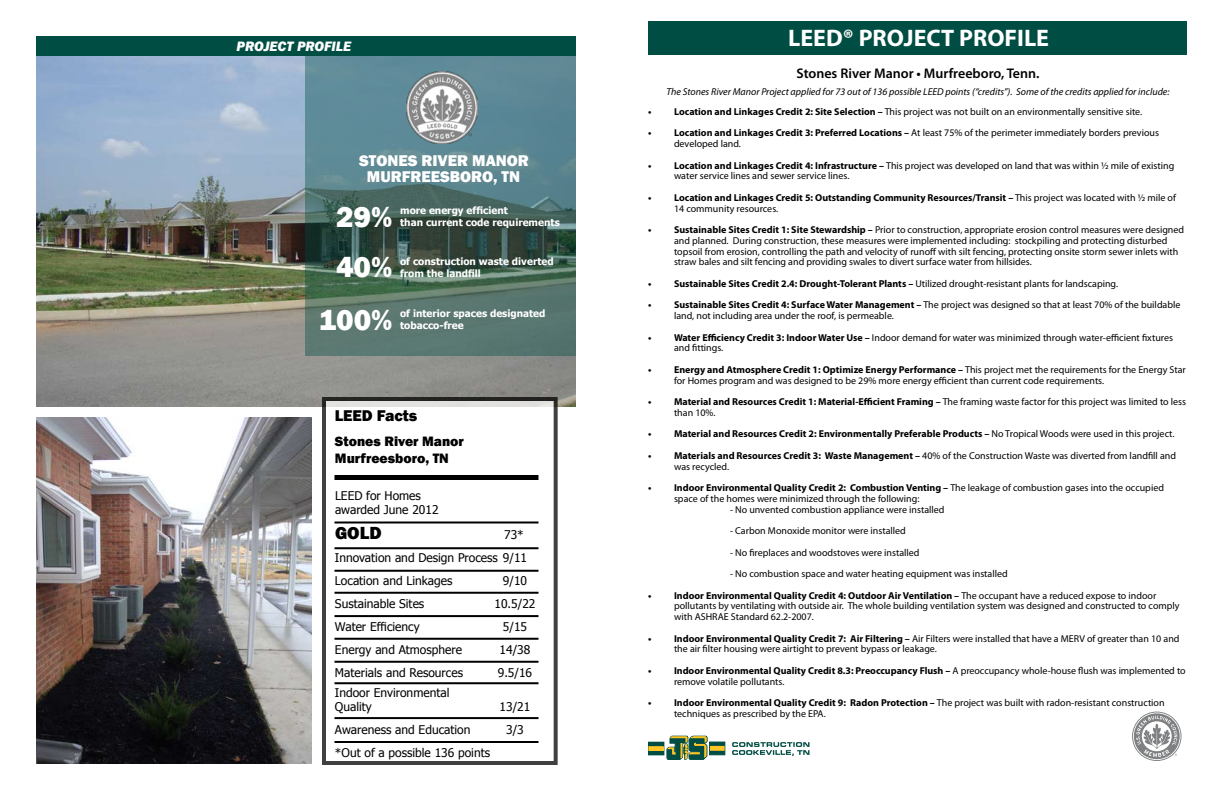
<style>
.page{position:relative;width:1224px;height:792px;background:#fff}
.page>*{position:absolute;margin:0;border:0;box-sizing:border-box;transform-origin:0 0}
.t1{font:800 30px/49.7px "Franklin Gothic";color:#fff}
.t2{font:700 24px "Myriad Pro";color:#fff}
.t3{font:800 18px "Franklin Gothic";color:#000}
.t4{font:800 16px "Franklin Gothic";color:#fff}
.t5{font:800 16px "Franklin Gothic";color:#000}
.t6{font:600 14px "Myriad Pro";color:#000}
.t7{font:800 14px/16.5px "Franklin Gothic";color:#000}
.t8{font:italic 800 14px "Franklin Gothic";color:#fff}
.t9{font:12px/14.4px "Tahoma";color:#000}
.t10{font:10px/10.8px "Myriad Pro";color:#000}
.t11{font:700 10px/10.8px "Myriad Pro";color:#000}
.t12{font:700 10px/12px "Tahoma";color:#fff}
.t13{font:italic 10px "Myriad Pro";color:#000}
.s1{font-weight:700}
.s2{font-weight:400}
</style>
<div class="page">
<img style="left:36px;top:417px;width:276px;height:347px">
<img style="left:36px;top:56px;width:540px;height:351px">
<svg style="left:305px;top:56px;width:271px;height:300px;background:#517473"></svg>
<div style="left:36px;top:36px;width:540px;height:20px;background:#004d43"></div>
<img style="left:406px;top:72px;width:72px;height:72px">
<div style="left:324px;top:399px;width:232px;height:364px;background:#fff"></div>
<div style="left:322px;top:397px;width:236px;height:368px;border:4px solid #000"></div>
<div style="left:334px;top:475px;width:204px;height:5px;background:#000"></div>
<hr style="left:334px;top:522px;width:204px;height:2px;background:#000">
<hr style="left:334px;top:547px;width:204px;height:2px;background:#000">
<hr style="left:334px;top:570px;width:204px;height:2px;background:#000">
<hr style="left:334px;top:592px;width:204px;height:2px;background:#000">
<hr style="left:334px;top:661px;width:204px;height:2px;background:#000">
<hr style="left:334px;top:638px;width:204px;height:2px;background:#000">
<hr style="left:334px;top:682px;width:204px;height:2px;background:#000">
<hr style="left:334px;top:741px;width:204px;height:2px;background:#000">
<hr style="left:334px;top:615px;width:204px;height:2px;background:#000">
<hr style="left:334px;top:717px;width:204px;height:2px;background:#000">
<div style="left:648px;top:21px;width:540px;height:33px;background:#004d43"></div>
<svg style="left:1132px;top:712px;width:49px;height:49px"></svg>
<div style="left:648px;top:742px;width:16px;height:13px;background:#004d43"></div>
<hr style="left:649px;top:747px;width:14px;height:3px;background:#ffc425">
<div style="left:649px;top:746px;width:15px;height:5px;border:1px solid #ffc425"></div>
<svg style="left:667px;top:736px;width:58px;height:24px"></svg>
<svg style="left:732px;top:742px;width:77px;height:14px"></svg>
<h3 class="t8" style="left:237px;top:37px;width:116px">PROJECT PROFILE</h3>
<h3 class="t4" style="left:359px;top:150px;width:171px">STONES RIVER MANOR</h3>
<h3 class="t4" style="left:367px;top:166px;width:155px">MURFREESBORO, TN</h3>
<p class="t12" style="left:400px;top:204px;width:161px">more energy efficient<br>than current code requirements</p>
<p class="t12" style="left:400px;top:254px;width:155px">of construction waste diverted from the landfill</p>
<p class="t12" style="left:400px;top:307px;width:147px">of interior spaces designated tobacco-free</p>
<h1 class="t1" style="left:336px;top:192px;width:58px">29%<br>40%</h1>
<h1 class="t1" style="left:319px;top:295px;width:75px">100%</h1>
<h3 class="t5" style="left:335px;top:405px;width:84px">LEED Facts</h3>
<h3 class="t7" style="left:335px;top:433px;width:130px">Stones River Manor<br>Murfreesboro, TN</h3>
<p class="t9" style="left:335px;top:488px;width:105px">LEED for Homes awarded June 2012</p>
<h3 class="t3" style="left:335px;top:521px;width:48px">GOLD</h3>
<p class="t9" style="left:335px;top:522px;width:194px;line-height:23px;text-indent:169px">73*<br>Innovation and Design Process 9/11<br>Location and Linkages</p>
<p class="t9" style="left:503px;top:572px;width:26px">9/10</p>
<p class="t9" style="left:335px;top:595px;width:91px">Sustainable Sites</p>
<p class="t9" style="left:495px;top:595px;width:42px">10.5/22</p>
<p class="t9" style="left:335px;top:618px;width:86px">Water Efficiency</p>
<p class="t9" style="left:503px;top:618px;width:26px">5/15</p>
<p class="t9" style="left:335px;top:642px;width:129px">Energy and Atmosphere</p>
<p class="t9" style="left:500px;top:642px;width:32px">14/38</p>
<p class="t9" style="left:335px;top:665px;width:130px">Materials and Resources</p>
<p class="t9" style="left:498px;top:665px;width:36px">9.5/16</p>
<p class="t9" style="left:335px;top:685px;width:116px">Indoor Environmental<br>Quality</p>
<p class="t9" style="left:500px;top:699px;width:32px">13/21</p>
<p class="t9" style="left:335px;top:722px;width:137px">Awareness and Education</p>
<p class="t9" style="left:506px;top:722px;width:19px">3/3</p>
<p class="t9" style="left:335px;top:745px;width:157px">*Out of a possible 136 points</p>
<h2 class="t2" style="left:788px;top:22px;width:262px">LEED® PROJECT PROFILE</h2>
<h3 class="t6" style="left:796px;top:64px;width:245px">Stones River Manor • Murfreeboro, Tenn.</h3>
<p class="t13" style="left:666px;top:85px;width:505px">The Stones River Manor Project applied for 73 out of 136 possible LEED points (“credits”). Some of the credits applied for include:</p>
<p class="t10" style="left:648px;top:106px;width:496px"><span class="s1">• Location and Linkages Credit 2: Site Selection –</span> This project was not built on an environmentally sensitive site.</p>
<p class="t10" style="left:674px;top:127px;width:487px;text-indent:-26px"><span class="s1">• Location and Linkages Credit 3: Preferred Locations –</span> At least 75% of the perimeter immediately borders previous developed land.</p>
<p class="t10" style="left:674px;top:160px;width:502px;text-indent:-26px"><span class="s1">• Location and Linkages Credit 4: Infrastructure –</span> This project was developed on land that was within ½ mile of existing water service lines and sewer service lines.</p>
<p class="t11" style="left:674px;top:192px;width:504px;text-indent:-26px">• Location and Linkages Credit 5: Outstanding Community Resources/Transit – <span class="s2">This project was located with ½ mile of<br>14 community resources.</span></p>
<p class="t10" style="left:674px;top:224px;width:512px;text-indent:-26px"><span class="s1">• Sustainable Sites Credit 1: Site Stewardship –</span> Prior to construction, appropriate erosion control measures were designed and planned. During construction, these measures were implemented including: stockpiling and protecting disturbed topsoil from erosion, controlling the path and velocity of runoff with silt fencing, protecting onsite storm sewer inlets with straw bales and silt fencing and providing swales to divert surface water from hillsides.</p>
<p class="t11" style="left:648px;top:278px;width:472px">• Sustainable Sites Credit 2.4: Drought-Tolerant Plants – <span class="s2">Utilized drought-resistant plants for landscaping.</span></p>
<p class="t10" style="left:674px;top:299px;width:508px;text-indent:-26px"><span class="s1">• Sustainable Sites Credit 4: Surface Water Management –</span> The project was designed so that at least 70% of the buildable land, not including area under the roof, is permeable.</p>
<p class="t10" style="left:674px;top:332px;width:501px;text-indent:-26px"><span class="s1">• Water Efficiency Credit 3: Indoor Water Use –</span> Indoor demand for water was minimized through water-efficient fixtures and fittings.</p>
<p class="t10" style="left:674px;top:364px;width:513px;text-indent:-26px"><span class="s1">• Energy and Atmosphere Credit 1: Optimize Energy Performance –</span> This project met the requirements for the Energy Star for Homes program and was designed to be 29% more energy efficient than current code requirements.</p>
<p class="t10" style="left:674px;top:396px;width:514px;text-indent:-26px"><span class="s1">• Material and Resources Credit 1: Material-Efficient Framing –</span> The framing waste factor for this project was limited to less than 10%.</p>
<p class="t11" style="left:648px;top:428px;width:528px">• Material and Resources Credit 2: Environmentally Preferable Products – <span class="s2">No Tropical Woods were used in this project.</span></p>
<p class="t10" style="left:674px;top:450px;width:504px;text-indent:-26px"><span class="s1">• Materials and Resources Credit 3: Waste Management –</span> 40% of the Construction Waste was diverted from landfill and was recycled.</p>
<p class="t10" style="left:674px;top:482px;width:491px;text-indent:-26px"><span class="s1">• Indoor Environmental Quality Credit 2: Combustion Venting –</span> The leakage of combustion gases into the occupied space of the homes were minimized through the following:</p>
<p class="t10" style="left:730px;top:504px;width:216px">- No unvented combustion appliance were installed</p>
<p class="t10" style="left:730px;top:525px;width:177px">- Carbon Monoxide monitor were installed</p>
<p class="t10" style="left:730px;top:547px;width:191px">- No fireplaces and woodstoves were installed</p>
<p class="t10" style="left:730px;top:568px;width:279px">- No combustion space and water heating equipment was installed</p>
<p class="t10" style="left:674px;top:590px;width:507px;text-indent:-26px"><span class="s1">• Indoor Environmental Quality Credit 4: Outdoor Air Ventilation –</span> The occupant have a reduced expose to indoor pollutants by ventilating with outside air. The whole building ventilation system was designed and constructed to comply with ASHRAE Standard 62.2-2007.</p>
<p class="t10" style="left:674px;top:633px;width:507px;text-indent:-26px"><span class="s1">• Indoor Environmental Quality Credit 7: Air Filtering –</span> Air Filters were installed that have a MERV of greater than 10 and the air filter housing were airtight to prevent bypass or leakage.</p>
<p class="t10" style="left:674px;top:665px;width:513px;text-indent:-26px"><span class="s1">• Indoor Environmental Quality Credit 8.3: Preoccupancy Flush –</span> A preoccupancy whole-house flush was implemented to remove volatile pollutants.</p>
<p class="t10" style="left:674px;top:697px;width:492px;text-indent:-26px"><span class="s1">• Indoor Environmental Quality Credit 9: Radon Protection –</span> The project was built with radon-resistant construction techniques as prescribed by the EPA.</p>
</div>
